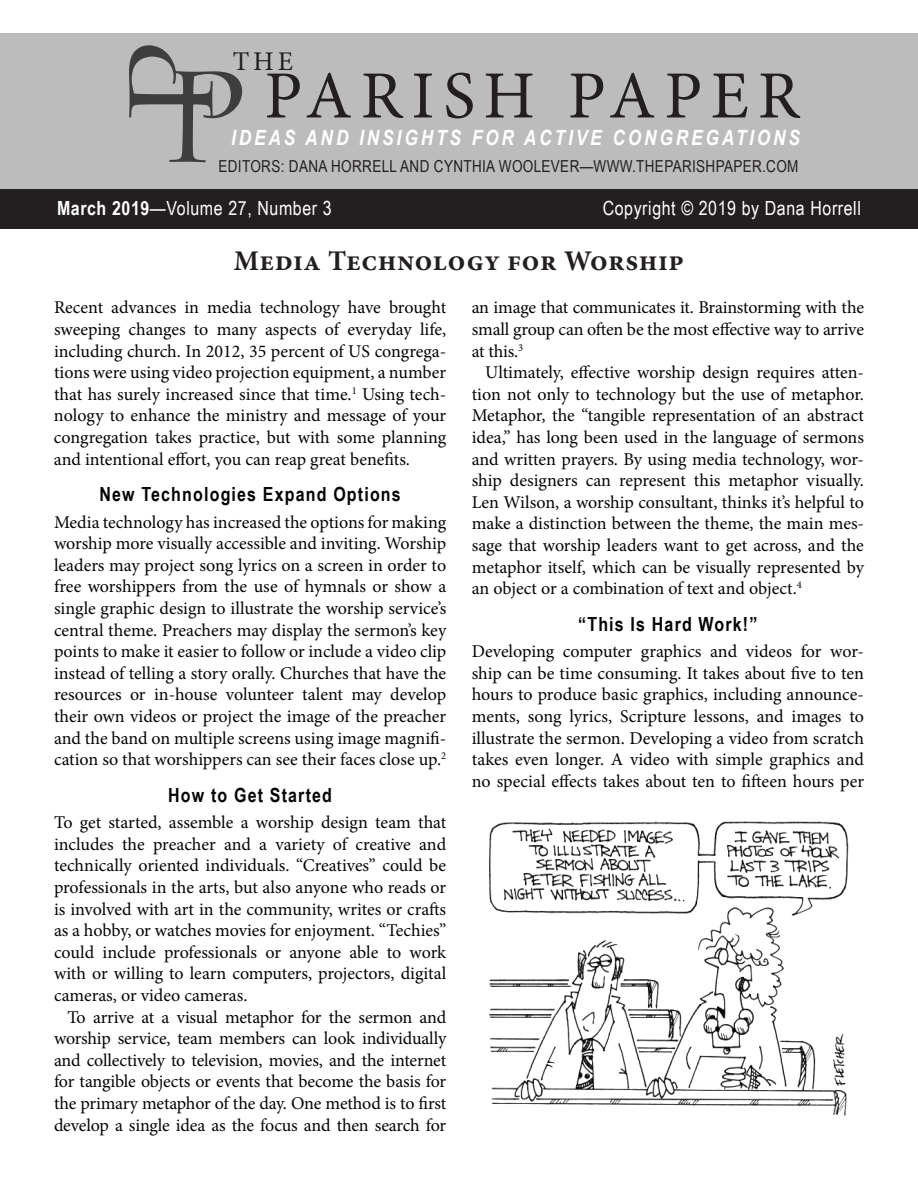
<style>
.page{position:relative;width:918px;height:1188px;background:#fff}
.page>*{position:absolute;margin:0;border:0;box-sizing:border-box;transform-origin:0 0}
.t1{font:67.5px "Minion Pro";letter-spacing:.13em;color:#231f20}
.t2{font:700 28.5px "Minion Pro";letter-spacing:.02em;color:#231f20}
.t3{font:27px "Minion Pro";color:#231f20}
.t4{font:italic 700 21px "Arial Narrow";letter-spacing:.14em;color:#fff}
.t5{font:700 19.5px "Arial Narrow";letter-spacing:.06em;color:#040503}
.t6{font:19.5px "Arial Narrow";letter-spacing:.03em;color:#fff}
.t7{font:18px/21.6px "Minion Pro";letter-spacing:-.005em;color:#040503;text-align:justify}
.t8{font:16.5px "Arial Narrow";letter-spacing:.02em;color:#231f20}
.s1{font-weight:700}
</style>
<div class="page">
<img style="left:489px;top:821px;width:360px;height:295px">
<div style="left:0;top:189px;width:918px;height:40px;background:#231f20"></div>
<div style="left:0;top:33px;width:918px;height:156px;background:#bdbcbc"></div>
<svg style="left:129px;top:45px;width:113px;height:117px"></svg>
<h3 class="t3" style="left:233px;top:44px;width:62px">THE</h3>
<h1 class="t1" style="left:264px;top:51px;width:537px">PARISH PAPER</h1>
<p class="t4" style="left:231px;top:121px;width:571px">IDEAS AND INSIGHTS FOR ACTIVE CONGREGATIONS</p>
<p class="t8" style="left:219px;top:154px;width:582px">EDITORS: DANA HORRELL AND CYNTHIA WOOLEVER—WWW.THEPARISHPAPER.COM</p>
<p class="t6" style="left:57px;top:194px;width:276px"><span class="s1">March 2019</span>—Volume 27, Number 3</p>
<p class="t6" style="left:603px;top:194px;width:260px">Copyright © 2019 by Dana Horrell</p>
<h2 class="t2" style="left:234px;top:241px;width:452px">Media Technology for Worship</h2>
<p class="t7" style="left:54px;top:297px;width:394px">Recent advances in media technology have brought sweeping changes to many aspects of everyday life, including church. In 2012, 35 percent of US congrega&shy;tions were using video projection equipment, a number that has surely increased since that time.<sup>1</sup> Using tech&shy;nology to enhance the ministry and message of your congregation takes practice, but with some planning and intentional effort, you can reap great benefits.</p>
<p class="t5" style="left:99px;top:480px;width:303px">New Technologies Expand Options</p>
<p class="t7" style="left:54px;top:511px;width:394px">Media technology has increased the options for making worship more visually accessible and inviting. Worship leaders may project song lyrics on a screen in order to free worshippers from the use of hymnals or show a single graphic design to illustrate the worship service’s central theme. Preachers may display the sermon’s key points to make it easier to follow or include a video clip instead of telling a story orally. Churches that have the resources or in-house volunteer talent may develop their own videos or project the image of the preacher and the band on multiple screens using image magnifi&shy;cation so that worshippers can see their faces close up.<sup>2</sup></p>
<p class="t5" style="left:168px;top:780px;width:165px">How to Get Started</p>
<p class="t7" style="left:54px;top:812px;width:394px">To get started, assemble a worship design team that includes the preacher and a variety of creative and technically oriented individuals. “Creatives” could be professionals in the arts, but also anyone who reads or is involved with art in the community, writes or crafts as a hobby, or watches movies for enjoyment. “Techies” could include professionals or anyone able to work with or willing to learn computers, projectors, digital cameras, or video cameras.</p>
<p class="t7" style="left:54px;top:1006px;width:394px;text-indent:14px">To arrive at a visual metaphor for the sermon and worship service, team members can look individually and collectively to television, movies, and the internet for tangible objects or events that become the basis for the primary metaphor of the day. One method is to first develop a single idea as the focus and then search for</p>
<p class="t7" style="left:472px;top:297px;width:394px">an image that communicates it. Brainstorming with the small group can often be the most effective way to arrive at this.<sup>3</sup></p>
<p class="t7" style="left:472px;top:362px;width:394px;text-indent:14px">Ultimately, effective worship design requires atten&shy;tion not only to technology but the use of metaphor.<br>Metaphor, the “tangible representation of an abstract idea,” has long been used in the language of sermons and written prayers. By using media technology, wor&shy;ship designers can represent this metaphor visually.<br>Len Wilson, a worship consultant, thinks it’s helpful to make a distinction between the theme, the main mes&shy;sage that worship leaders want to get across, and the metaphor itself, which can be visually represented by an object or a combination of text and object.<sup>4</sup></p>
<p class="t5" style="left:578px;top:609px;width:181px">“This Is Hard Work!”</p>
<p class="t7" style="left:472px;top:641px;width:394px">Developing computer graphics and videos for wor&shy;ship can be time consuming. It takes about five to ten hours to produce basic graphics, including announce&shy;ments, song lyrics, Scripture lessons, and images to illustrate the sermon. Developing a video from scratch takes even longer. A video with simple graphics and no special effects takes about ten to fifteen hours per</p>
</div>
